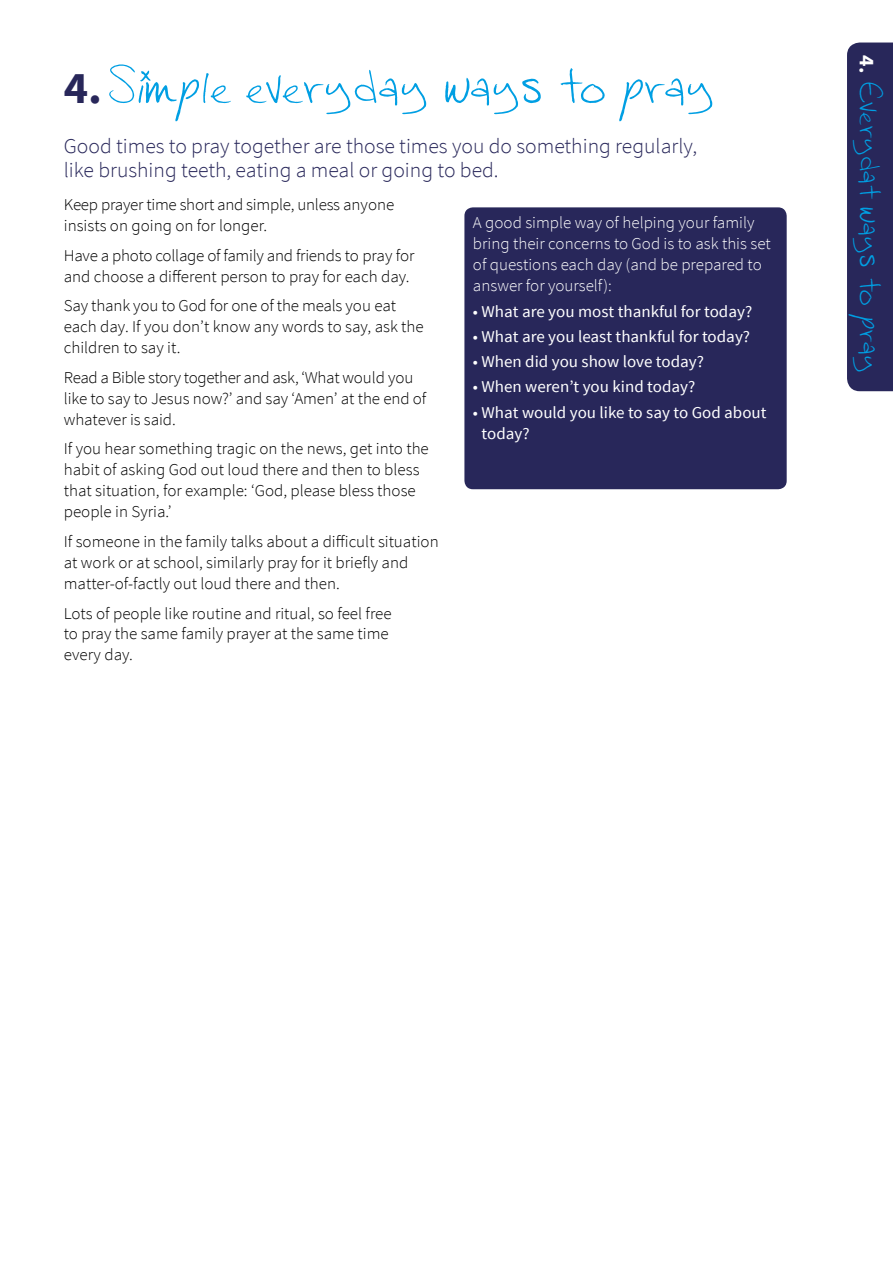
<style>
.page{position:relative;width:893px;height:1263px;background:#fff}
.page>*{position:absolute;margin:0;border:0;box-sizing:border-box;transform-origin:0 0}
.t1{font:54px "Salamander";color:#009fe3}
.t2{font:33px "Salamander";color:#009fe3}
.t3{font:300 21px/24px "Source Sans Pro";color:#28275a}
.t4{font:300 16.5px/21px "Source Sans Pro";color:#000}
.t5{font:16.5px/21px "Source Sans Pro";color:#fff}
.t6{font:300 16.5px/21px "Source Sans Pro";color:#fff}
.s1{font-family:"Source Sans Pro";font-weight:700;font-size:45px;color:#28275a}
.s2{font-family:"Source Sans Pro";font-weight:700;font-size:21px;color:#fff}
</style>
<div class="page">
<div style="left:464px;top:207px;width:323px;height:282px;background:#28275a;border-radius:9px"></div>
<div style="left:847px;top:43px;width:46px;height:348px;background:#28275a"></div>
<h1 class="t1" style="left:64px;top:58px;width:652px"><span class="s1">4.</span>Simple everyday ways to pray</h1>
<p class="t3" style="left:64px;top:134px;width:635px">Good times to pray together are those times you do something regularly, like brushing teeth, eating a meal or going to bed.</p>
<p class="t4" style="left:64px;top:194px;width:332px">Keep prayer time short and simple, unless anyone insists on going on for longer.</p>
<p class="t4" style="left:64px;top:245px;width:352px">Have a photo collage of family and friends to pray for and choose a different person to pray for each day.</p>
<p class="t4" style="left:64px;top:295px;width:361px">Say thank you to God for one of the meals you eat each day. If you don’t know any words to say, ask the children to say it.</p>
<p class="t4" style="left:64px;top:367px;width:364px">Read a Bible story together and ask, ‘What would you like to say to Jesus now?’ and say ‘Amen’ at the end of whatever is said.</p>
<p class="t4" style="left:64px;top:439px;width:367px">If you hear something tragic on the news, get into the habit of asking God out loud there and then to bless that situation, for example: ‘God, please bless those people in Syria.’</p>
<p class="t4" style="left:64px;top:531px;width:376px">If someone in the family talks about a difficult situation at work or at school, similarly pray for it briefly and matter-of-factly out loud there and then.</p>
<p class="t4" style="left:64px;top:603px;width:329px">Lots of people like routine and ritual, so feel free to pray the same family prayer at the same time every day.</p>
<p class="t6" style="left:473px;top:212px;width:299px">A good simple way of helping your family bring their concerns to God is to ask this set of questions each day (and be prepared to answer for yourself):</p>
<p class="t5" style="left:473px;top:301px;width:281px">• What are you most thankful for today?</p>
<p class="t5" style="left:473px;top:326px;width:279px">• What are you least thankful for today?</p>
<p class="t5" style="left:473px;top:351px;width:233px">• When did you show love today?</p>
<p class="t5" style="left:473px;top:377px;width:224px">• When weren’t you kind today?</p>
<p class="t5" style="left:482px;top:402px;width:287px;text-indent:-9px">• What would you like to say to God about today?</p>
<h2 class="t2" style="left:887px;top:55px;width:319px;rotate:90deg"><span class="s2">4.</span> Everydat ways to pray</h2>
</div>
